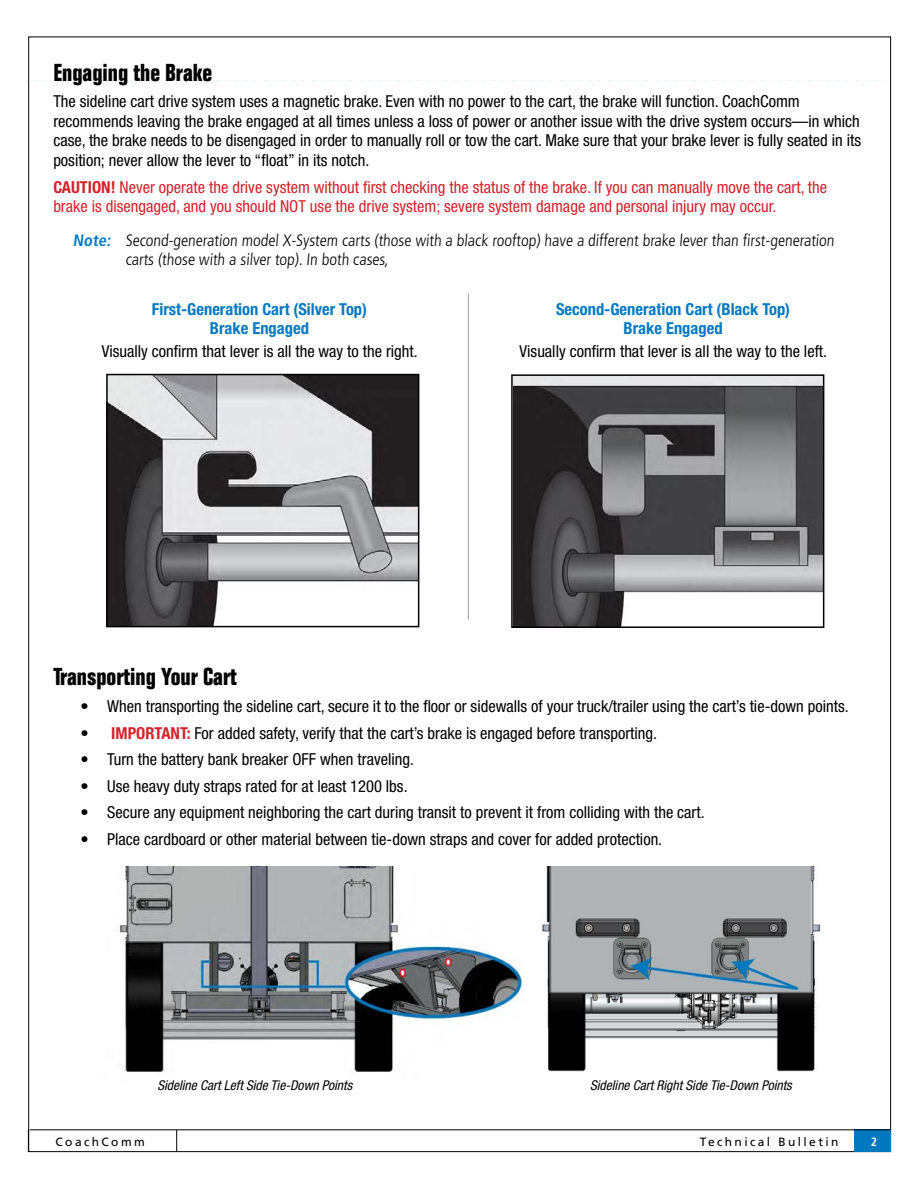
<style>
.page{position:relative;width:918px;height:1188px;background:#fff}
.page>*{position:absolute;margin:0;border:0;box-sizing:border-box;transform-origin:0 0}
.t1{font:700 condensed 24px "Folio Std";color:#000}
.t2{font:condensed 16.5px/19.5px "Helvetica Neue LT Std";color:#000}
.t3{font:condensed 16.5px/19.8px "Helvetica Neue LT Std";color:#d2232a}
.t4{font:300 condensed 16.5px/19.8px "Frutiger LT Std";color:#000}
.t5{font:700 condensed 16.5px/19.5px "Helvetica Neue LT Std";color:#0079c1;text-align:center}
.t6{font:italic condensed 13.5px "Helvetica Neue LT Std";color:#000}
.t7{font:12px "Frutiger LT Std";letter-spacing:.2em;color:#000}
.t8{font:700 condensed 12px "Frutiger LT Std";color:#fff}
.s1{font-weight:700}
.s2{font-weight:700;color:#0079c1}
.s3{font-weight:700;color:#d2232a}
</style>
<div class="page">
<svg style="left:26px;top:80px;width:860px;height:1px"></svg>
<div style="left:854px;top:1129px;width:36px;height:23px;background:#0079c1"></div>
<hr style="left:30px;top:1130px;width:861px;height:1px;background:#000">
<svg style="left:176px;top:1130px;width:1px;height:22px"></svg>
<svg style="left:28px;top:1130px;width:1px;height:22px"></svg>
<hr style="left:468px;top:294px;width:1px;height:326px;background:#999b9e">
<img style="left:109px;top:377px;width:307px;height:247px">
<div style="left:106px;top:374px;width:313px;height:253px;border:2px solid #000"></div>
<img style="left:514px;top:377px;width:307px;height:248px">
<div style="left:511px;top:374px;width:313px;height:254px;border:2px solid #000"></div>
<img style="left:119px;top:866px;width:406px;height:206px">
<img style="left:542px;top:867px;width:280px;height:205px">
<h1 class="t1" style="left:53px;top:59px;width:161px">Engaging the Brake</h1>
<p class="t2" style="left:53px;top:92px;width:809px">The sideline cart drive system uses a magnetic brake. Even with no power to the cart, the brake will function. CoachComm recommends leaving the brake engaged at all times unless a loss of power or another issue with the drive system occurs—in which case, the brake needs to be disengaged in order to manually roll or tow the cart. Make sure that your brake lever is fully seated in its position; never allow the lever to “float” in its notch.</p>
<p class="t3" style="left:53px;top:177px;width:775px"><span class="s1">CAUTION!</span> Never operate the drive system without first checking the status of the brake. If you can manually move the cart, the brake is disengaged, and you should NOT use the drive system; severe system damage and personal injury may occur.</p>
<p class="t4" style="left:125px;top:230px;width:712px;text-indent:-53px"><span class="s2">Note:</span> Second-generation model X-System carts (those with a black rooftop) have a different brake lever than first-generation carts (those with a silver top). In both cases,</p>
<p class="t5" style="left:152px;top:299px;width:217px">First-Generation Cart (Silver Top)<br>Brake Engaged</p>
<p class="t2" style="left:102px;top:341px;width:318px">Visually confirm that lever is all the way to the right.</p>
<p class="t5" style="left:556px;top:299px;width:236px">Second-Generation Cart (Black Top)<br>Brake Engaged</p>
<p class="t2" style="left:520px;top:341px;width:309px">Visually confirm that lever is all the way to the left.</p>
<h1 class="t1" style="left:53px;top:664px;width:185px">Transporting Your Cart</h1>
<p class="t2" style="left:80px;top:696px;width:770px">• When transporting the sideline cart, secure it to the floor or sidewalls of your truck/trailer using the cart’s tie-down points.</p>
<p class="t2" style="left:80px;top:723px;width:578px">• <span class="s3">IMPORTANT:</span> For added safety, verify that the cart’s brake is engaged before transporting.</p>
<p class="t2" style="left:80px;top:749px;width:335px">• Turn the battery bank breaker OFF when traveling.</p>
<p class="t2" style="left:80px;top:776px;width:329px">• Use heavy duty straps rated for at least 1200 lbs.</p>
<p class="t2" style="left:80px;top:802px;width:626px">• Secure any equipment neighboring the cart during transit to prevent it from colliding with the cart.</p>
<p class="t2" style="left:80px;top:829px;width:583px">• Place cardboard or other material between tie-down straps and cover for added protection.</p>
<p class="t6" style="left:157px;top:1078px;width:196px">Sideline Cart Left Side Tie-Down Points</p>
<p class="t6" style="left:590px;top:1078px;width:203px">Sideline Cart Right Side Tie-Down Points</p>
<p class="t7" style="left:56px;top:1134px;width:91px">CoachComm</p>
<p class="t7" style="left:700px;top:1134px;width:140px">Technical Bulletin</p>
<p class="t8" style="left:871px;top:1134px;width:8px">2</p>
</div>
